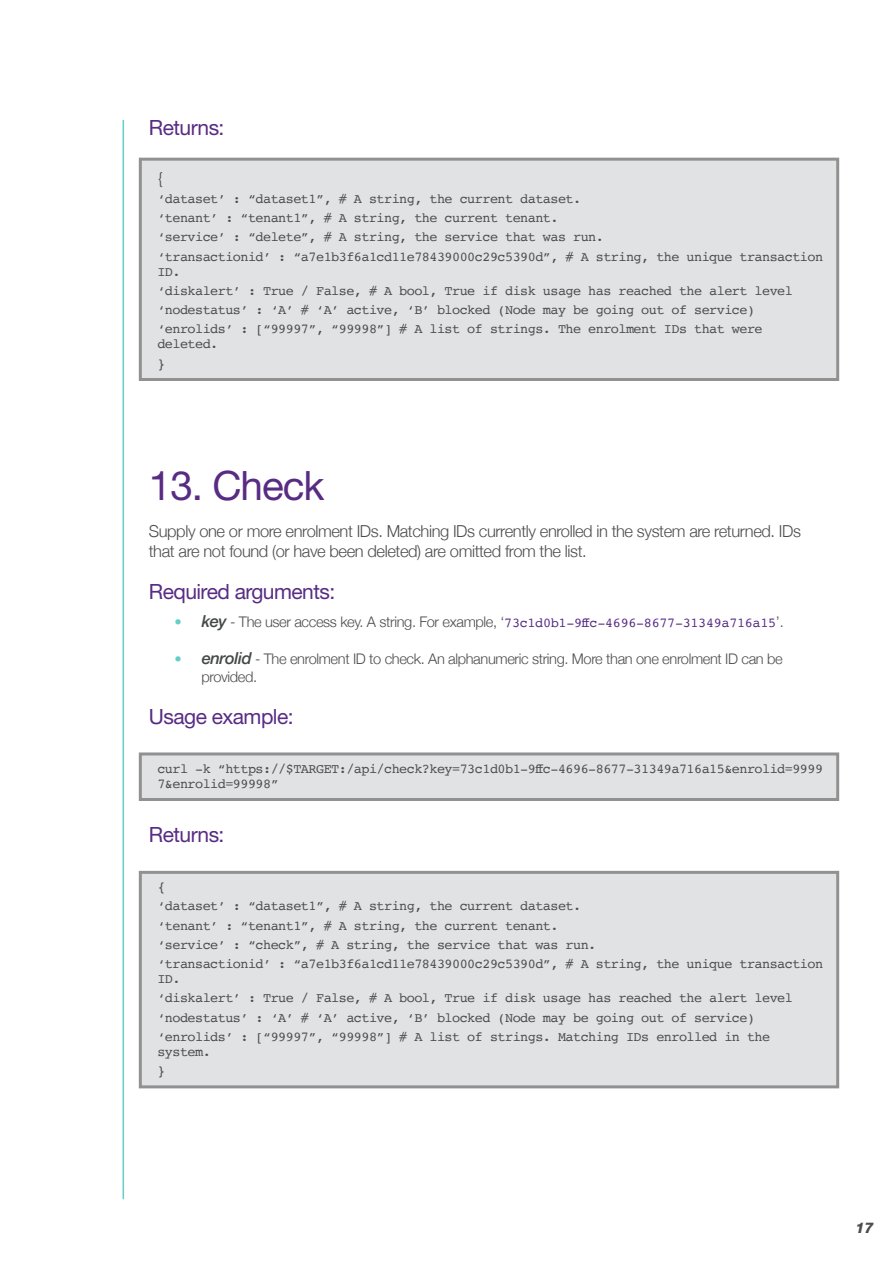
<style>
.page{position:relative;width:893px;height:1263px;background:#fff}
.page>*{position:absolute;margin:0;border:0;box-sizing:border-box;transform-origin:0 0}
.Heading_1{font:40.5px "Helvetica Neue LT Std";letter-spacing:-.025em;color:#582c83}
.Heading_2{font:21px "Helvetica Neue LT Std";letter-spacing:-.025em;color:#582c83}
.FINAL_COPY{font:300 16.5px/19.8px "Helvetica Neue";letter-spacing:-.025em;color:#4c4e4c}
.code_style{font:300 16.5px "Helvetica Neue";color:#4c4e4c}
.t1{font:300 14.7px/17.5px "Helvetica Neue";letter-spacing:-.025em;color:#4c4e4c}
.t2{font:italic 800 14.7px "Helvetica Neue";color:#4c4e4c}
.code_style-2{font:13.5px/15px "Courier";letter-spacing:-.04em;color:#4c4e4c}
.s1{color:#64ccc9}
.s2{font-weight:500;font-style:italic;font-size:16.5px;color:#434848}
.s3{font-family:"Courier";font-weight:400;font-size:13.5px;color:#582c83}
</style>
<div class="page">
<hr style="left:123px;top:120px;width:1px;height:1079px;background:#64ccc9">
<div style="left:139px;top:158px;width:700px;height:223px;background:#e1e2e4;border:3px solid #909190"></div>
<div style="left:139px;top:752px;width:700px;height:49px;background:#e1e2e4;border:3px solid #909190"></div>
<div style="left:139px;top:871px;width:700px;height:217px;background:#e1e2e4;border:3px solid #909190"></div>
<p class="Heading_2" style="left:149px;top:115px;width:77px">Returns:</p>
<p class="code_style" style="left:157px;top:164px;width:7px">{</p>
<p class="code_style-2" style="left:157px;top:191px;width:425px">‘dataset’ : “dataset1”, # A string, the current dataset.</p>
<p class="code_style-2" style="left:157px;top:210px;width:403px">‘tenant’ : “tenant1”, # A string, the current tenant.</p>
<p class="code_style-2" style="left:157px;top:229px;width:448px">‘service’ : “delete”, # A string, the service that was run.</p>
<p class="code_style-2" style="left:157px;top:249px;width:667px">‘transactionid’ : “a7e1b3f6a1cd11e78439000c29c5390d”, # A string, the unique transaction<br>ID.</p>
<p class="code_style-2" style="left:157px;top:283px;width:637px">‘diskalert’ : True / False, # A bool, True if disk usage has reached the alert level</p>
<p class="code_style-2" style="left:157px;top:302px;width:599px">‘nodestatus’ : ‘A’ # ‘A’ active, ‘B’ blocked (Node may be going out of service)</p>
<p class="code_style-2" style="left:157px;top:321px;width:607px">‘enrolids’ : [“99997”, “99998”] # A list of strings. The enrolment IDs that were deleted.</p>
<p class="code_style-2" style="left:157px;top:356px;width:10px">}</p>
<p class="Heading_1" style="left:149px;top:462px;width:177px">13. Check</p>
<p class="FINAL_COPY" style="left:149px;top:520px;width:654px">Supply one or more enrolment IDs. Matching IDs currently enrolled in the system are returned. IDs that are not found (or have been deleted) are omitted from the list.</p>
<p class="Heading_2" style="left:149px;top:579px;width:188px">Required arguments:</p>
<p class="t1" style="left:174px;top:612px;width:611px"><span class="s1">•</span> <span class="s2">key</span> - The user access key. A string. For example, ‘<span class="s3">73c1d0b1-9ffc-4696-8677-31349a716a15</span>’.</p>
<p class="t1" style="left:201px;top:649px;width:583px;text-indent:-27px"><span class="s1">•</span> <span class="s2">enrolid</span> - The enrolment ID to check. An alphanumeric string. More than one enrolment ID can be provided.</p>
<p class="Heading_2" style="left:149px;top:704px;width:146px">Usage example:</p>
<p class="code_style-2" style="left:157px;top:760px;width:667px">curl -k “https://$TARGET:/api/check?key=73c1d0b1-9ffc-4696-8677-31349a716a15&amp;enrolid=9999<br>7&amp;enrolid=99998”</p>
<p class="Heading_2" style="left:149px;top:822px;width:77px">Returns:</p>
<p class="code_style-2" style="left:157px;top:879px;width:10px">{</p>
<p class="code_style-2" style="left:157px;top:898px;width:425px">‘dataset’ : “dataset1”, # A string, the current dataset.</p>
<p class="code_style-2" style="left:157px;top:917px;width:403px">‘tenant’ : “tenant1”, # A string, the current tenant.</p>
<p class="code_style-2" style="left:157px;top:937px;width:441px">‘service’ : “check”, # A string, the service that was run.</p>
<p class="code_style-2" style="left:157px;top:956px;width:667px">‘transactionid’ : “a7e1b3f6a1cd11e78439000c29c5390d”, # A string, the unique transaction<br>ID.</p>
<p class="code_style-2" style="left:157px;top:990px;width:637px">‘diskalert’ : True / False, # A bool, True if disk usage has reached the alert level</p>
<p class="code_style-2" style="left:157px;top:1009px;width:599px">‘nodestatus’ : ‘A’ # ‘A’ active, ‘B’ blocked (Node may be going out of service)</p>
<p class="code_style-2" style="left:157px;top:1029px;width:614px">‘enrolids’ : [“99997”, “99998”] # A list of strings. Matching IDs enrolled in the system.</p>
<p class="code_style-2" style="left:157px;top:1063px;width:10px">}</p>
<p class="t2" style="left:855px;top:1219px;width:20px">17</p>
</div>
